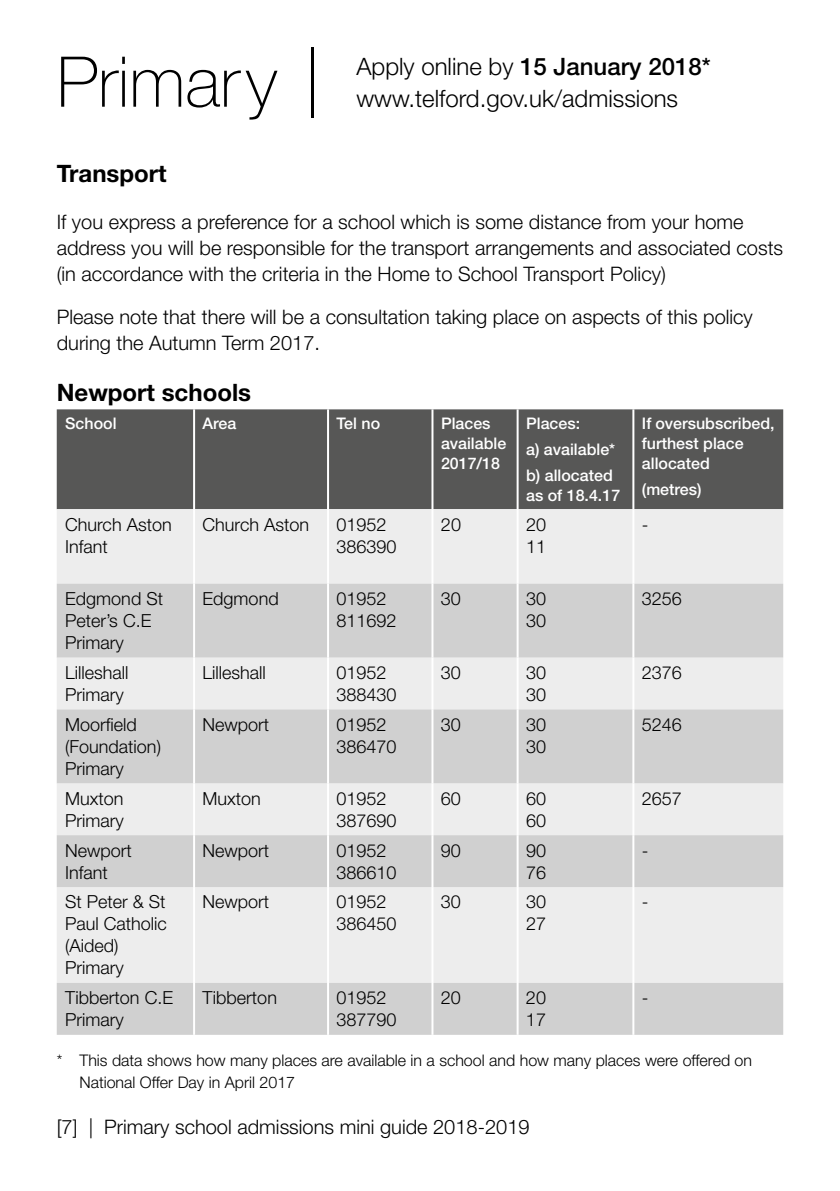
<style>
.page{position:relative;width:840px;height:1191px;background:#fff}
.page>*{position:absolute;margin:0;border:0;box-sizing:border-box;transform-origin:0 0}
.t1{font:100 70px "Helvetica Neue LT Std";color:#000}
.t2{font:300 24px "Helvetica Neue LT Std";color:#000}
.t3{font:500 24px "Helvetica Neue LT Std";color:#000}
.t4{font:700 24px "Helvetica Neue LT Std";color:#000}
.t5{font:300 20px/26px "Helvetica Neue LT Std";color:#000}
.t6{font:300 18px/22px "Helvetica Neue LT Std";color:#000}
.t7{font:500 16px/20px "Helvetica Neue LT Std";color:#fff}
.t8{font:300 16px/22px "Helvetica Neue LT Std";color:#000}
.s1{font-weight:300}
</style>
<div class="page">
<div style="left:57px;top:409px;width:725px;height:100px;background:#575756"></div>
<div style="left:57px;top:509px;width:725px;height:74px;background:#ededed"></div>
<svg style="left:57px;top:583px;width:725px;height:451px;background:#ddd"></svg>
<hr style="left:193px;top:409px;width:2px;height:100px;background:#fff">
<hr style="left:193px;top:509px;width:2px;height:74px;background:#fff">
<hr style="left:193px;top:583px;width:2px;height:74px;background:#fff">
<hr style="left:193px;top:657px;width:2px;height:52px;background:#fff">
<hr style="left:193px;top:709px;width:2px;height:74px;background:#fff">
<hr style="left:193px;top:783px;width:2px;height:52px;background:#fff">
<hr style="left:193px;top:835px;width:2px;height:52px;background:#fff">
<hr style="left:193px;top:887px;width:2px;height:96px;background:#fff">
<hr style="left:193px;top:983px;width:2px;height:51px;background:#fff">
<hr style="left:327px;top:509px;width:2px;height:74px;background:#fff">
<hr style="left:327px;top:583px;width:2px;height:74px;background:#fff">
<hr style="left:327px;top:657px;width:2px;height:52px;background:#fff">
<hr style="left:327px;top:709px;width:2px;height:74px;background:#fff">
<hr style="left:327px;top:783px;width:2px;height:52px;background:#fff">
<hr style="left:327px;top:835px;width:2px;height:52px;background:#fff">
<hr style="left:327px;top:887px;width:2px;height:96px;background:#fff">
<hr style="left:327px;top:983px;width:2px;height:51px;background:#fff">
<hr style="left:431px;top:509px;width:2px;height:74px;background:#fff">
<hr style="left:431px;top:583px;width:2px;height:74px;background:#fff">
<hr style="left:431px;top:657px;width:2px;height:52px;background:#fff">
<hr style="left:431px;top:709px;width:2px;height:74px;background:#fff">
<hr style="left:431px;top:783px;width:2px;height:52px;background:#fff">
<hr style="left:431px;top:835px;width:2px;height:52px;background:#fff">
<hr style="left:431px;top:887px;width:2px;height:96px;background:#fff">
<hr style="left:431px;top:983px;width:2px;height:51px;background:#fff">
<hr style="left:516px;top:509px;width:2px;height:74px;background:#fff">
<hr style="left:516px;top:583px;width:2px;height:74px;background:#fff">
<hr style="left:516px;top:657px;width:2px;height:52px;background:#fff">
<hr style="left:516px;top:709px;width:2px;height:74px;background:#fff">
<hr style="left:516px;top:783px;width:2px;height:52px;background:#fff">
<hr style="left:516px;top:835px;width:2px;height:52px;background:#fff">
<hr style="left:516px;top:887px;width:2px;height:96px;background:#fff">
<hr style="left:516px;top:983px;width:2px;height:51px;background:#fff">
<hr style="left:632px;top:509px;width:2px;height:74px;background:#fff">
<hr style="left:632px;top:583px;width:2px;height:74px;background:#fff">
<hr style="left:632px;top:657px;width:2px;height:52px;background:#fff">
<hr style="left:632px;top:709px;width:2px;height:74px;background:#fff">
<hr style="left:632px;top:783px;width:2px;height:52px;background:#fff">
<hr style="left:632px;top:835px;width:2px;height:52px;background:#fff">
<hr style="left:632px;top:887px;width:2px;height:96px;background:#fff">
<hr style="left:632px;top:983px;width:2px;height:51px;background:#fff">
<hr style="left:327px;top:409px;width:2px;height:100px;background:#fff">
<hr style="left:431px;top:409px;width:2px;height:100px;background:#fff">
<hr style="left:516px;top:409px;width:2px;height:100px;background:#fff">
<hr style="left:632px;top:409px;width:2px;height:100px;background:#fff">
<h1 class="t1" style="left:57px;top:42px;width:265px">Primary |</h1>
<h2 class="t3" style="left:356px;top:52px;width:355px"><span class="s1">Apply online by</span> 15 January 2018*</h2>
<h2 class="t2" style="left:356px;top:84px;width:323px">www.telford.gov.uk/admissions</h2>
<h2 class="t4" style="left:57px;top:159px;width:111px">Transport</h2>
<p class="t5" style="left:57px;top:209px;width:727px">If you express a preference for a school which is some distance from your home address you will be responsible for the transport arrangements and associated costs (in accordance with the criteria in the Home to School Transport Policy)</p>
<p class="t5" style="left:57px;top:304px;width:697px">Please note that there will be a consultation taking place on aspects of this policy during the Autumn Term 2017.</p>
<h2 class="t4" style="left:57px;top:378px;width:196px">Newport schools</h2>
<p class="t7" style="left:65px;top:413px;width:53px">School</p>
<p class="t7" style="left:202px;top:413px;width:35px">Area</p>
<p class="t7" style="left:336px;top:413px;width:45px">Tel no</p>
<p class="t7" style="left:441px;top:413px;width:67px">Places available<br>2017/18</p>
<p class="t7" style="left:526px;top:411px;width:90px;line-height:25.6px">Places:<br>a) available* b) allocated</p>
<p class="t7" style="left:526px;top:485px;width:95px">as of 18.4.17</p>
<p class="t7" style="left:641px;top:413px;width:134px">If oversubscribed, furthest place allocated</p>
<p class="t7" style="left:641px;top:479px;width:61px">(metres)</p>
<p class="t6" style="left:65px;top:513px;width:108px">Church Aston<br>Infant</p>
<p class="t6" style="left:202px;top:513px;width:108px">Church Aston</p>
<p class="t6" style="left:336px;top:513px;width:62px">01952<br>386390</p>
<p class="t6" style="left:440px;top:513px;width:22px">20</p>
<p class="t6" style="left:526px;top:513px;width:22px">20<br>11</p>
<p class="t6" style="left:641px;top:513px;width:8px">-</p>
<p class="t6" style="left:65px;top:587px;width:99px">Edgmond St<br>Peter’s C.E<br>Primary</p>
<p class="t6" style="left:202px;top:587px;width:78px">Edgmond</p>
<p class="t6" style="left:336px;top:587px;width:62px">01952<br>811692</p>
<p class="t6" style="left:440px;top:587px;width:22px">30</p>
<p class="t6" style="left:526px;top:587px;width:22px">30<br>30</p>
<p class="t6" style="left:641px;top:587px;width:42px">3256</p>
<p class="t6" style="left:65px;top:661px;width:65px">Lilleshall<br>Primary</p>
<p class="t6" style="left:202px;top:661px;width:65px">Lilleshall</p>
<p class="t6" style="left:336px;top:661px;width:62px">01952<br>388430</p>
<p class="t6" style="left:440px;top:661px;width:22px">30</p>
<p class="t6" style="left:525px;top:661px;width:22px">30<br>30</p>
<p class="t6" style="left:641px;top:661px;width:42px">2376</p>
<p class="t6" style="left:65px;top:713px;width:97px">Moorfield (Foundation)<br>Primary</p>
<p class="t6" style="left:202px;top:713px;width:68px">Newport</p>
<p class="t6" style="left:336px;top:713px;width:62px">01952<br>386470</p>
<p class="t6" style="left:440px;top:713px;width:22px">30</p>
<p class="t6" style="left:525px;top:713px;width:22px">30<br>30</p>
<p class="t6" style="left:641px;top:713px;width:42px">5246</p>
<p class="t6" style="left:65px;top:787px;width:60px">Muxton<br>Primary</p>
<p class="t6" style="left:202px;top:787px;width:60px">Muxton</p>
<p class="t6" style="left:336px;top:787px;width:62px">01952<br>387690</p>
<p class="t6" style="left:440px;top:787px;width:22px">60</p>
<p class="t6" style="left:525px;top:787px;width:22px">60<br>60</p>
<p class="t6" style="left:641px;top:787px;width:42px">2657</p>
<p class="t6" style="left:65px;top:838px;width:68px">Newport<br>Infant</p>
<p class="t6" style="left:202px;top:838px;width:68px">Newport</p>
<p class="t6" style="left:336px;top:838px;width:62px">01952<br>386610</p>
<p class="t6" style="left:440px;top:838px;width:22px">90</p>
<p class="t6" style="left:525px;top:838px;width:22px">90<br>76</p>
<p class="t6" style="left:641px;top:838px;width:8px">-</p>
<p class="t6" style="left:65px;top:890px;width:103px">St Peter &amp; St<br>Paul Catholic (Aided)<br>Primary</p>
<p class="t6" style="left:202px;top:890px;width:68px">Newport</p>
<p class="t6" style="left:336px;top:890px;width:62px">01952<br>386450</p>
<p class="t6" style="left:440px;top:890px;width:22px">30</p>
<p class="t6" style="left:525px;top:890px;width:22px">30<br>27</p>
<p class="t6" style="left:641px;top:890px;width:8px">-</p>
<p class="t6" style="left:65px;top:986px;width:109px">Tibberton C.E<br>Primary</p>
<p class="t6" style="left:202px;top:986px;width:76px">Tibberton</p>
<p class="t6" style="left:336px;top:986px;width:62px">01952<br>387790</p>
<p class="t6" style="left:440px;top:986px;width:22px">20</p>
<p class="t6" style="left:525px;top:986px;width:22px">20<br>17</p>
<p class="t6" style="left:641px;top:986px;width:8px">-</p>
<p class="t8" style="left:79px;top:1049px;width:673px;text-indent:-23px">* This data shows how many places are available in a school and how many places were offered on<br>National Offer Day in April 2017</p>
<p class="t5" style="left:57px;top:1113px;width:474px">[7] | Primary school admissions mini guide 2018-2019</p>
</div>
